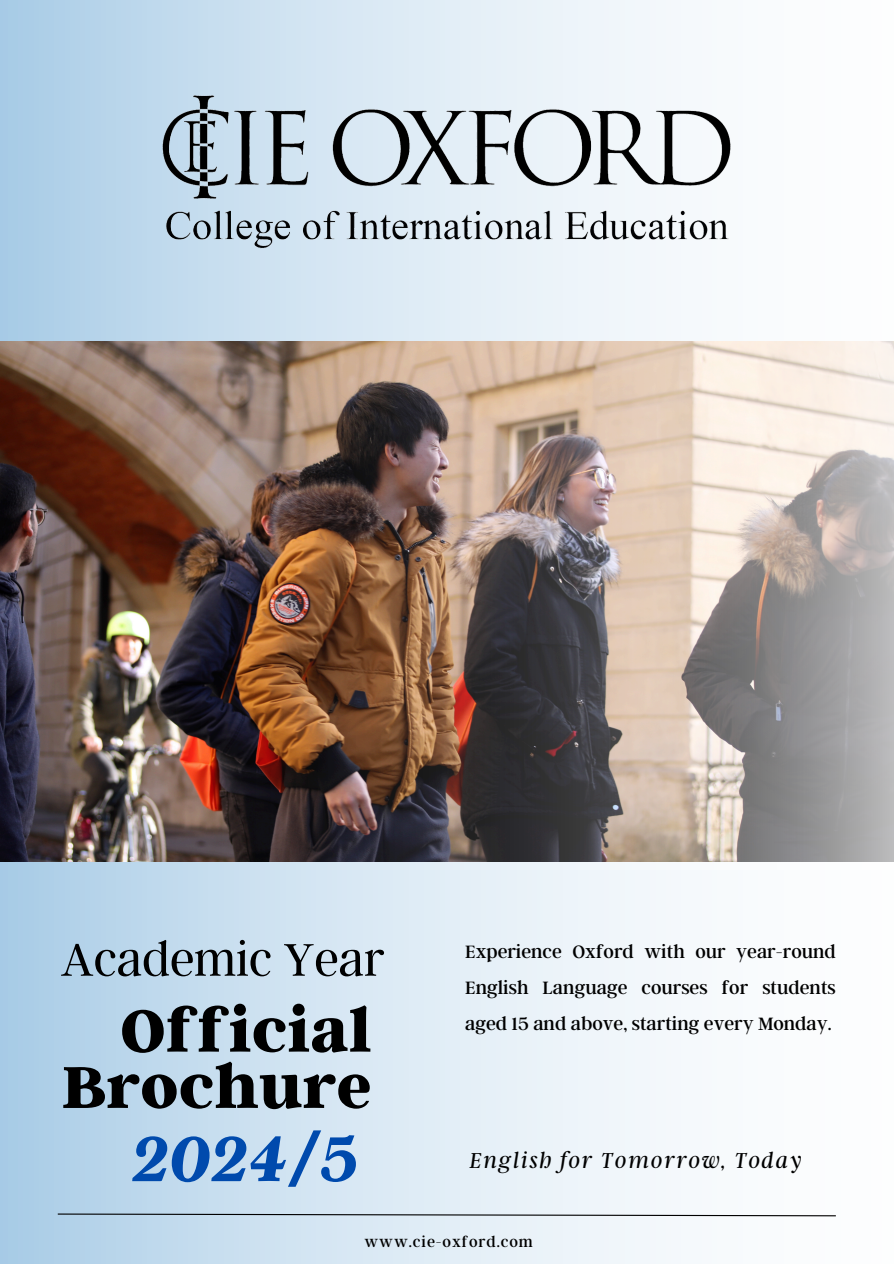
<style>
.page{position:relative;width:894px;height:1264px;background:#fff}
.page>*{position:absolute;margin:0;border:0;box-sizing:border-box;transform-origin:0 0}
.t1{font:italic 700 70.35px "Argent CF";color:#004aad}
.t2{font:800 65.85px/56.2px "Argent CF";color:#000;text-align:right}
.t3{font:300 51px "Argent CF";color:#000}
.t4{font:italic 300 24px "Argent CF";letter-spacing:.07em;color:#000}
.t5{font:19.8px/36px "Argent CF";color:#000;text-align:justify}
.t6{font:16.35px "Argent CF";letter-spacing:.055em;color:#000}
</style>
<div class="page">
<div style="left:0;top:0;width:893px;height:1263px;background:linear-gradient(to right,#b1d1e9,#fff)"></div>
<svg style="left:57px;top:1212px;width:779px;height:4px"></svg>
<img style="left:160px;top:82px;width:574px;height:169px">
<img style="left:0;top:341px;width:90px;height:520px">
<img style="left:90px;top:341px;width:803px;height:528px">
<h1 class="t3" style="left:61px;top:926px;width:325px">Academic Year</h1>
<h4 class="t5" style="left:465px;top:932px;width:372px">Experience Oxford with our year-round English Language courses for students aged 15 and above, starting every Monday.</h4>
<h1 class="t2" style="left:62px;top:999px;width:311px">Official<br>Brochure</h1>
<h2 class="t1" style="left:132px;top:1112px;width:228px">2024/5</h2>
<p class="t4" style="left:469px;top:1144px;width:333px">English for Tomorrow, Today</p>
<h3 class="t6" style="left:364px;top:1230px;width:170px">www.cie-oxford.com</h3>
</div>
